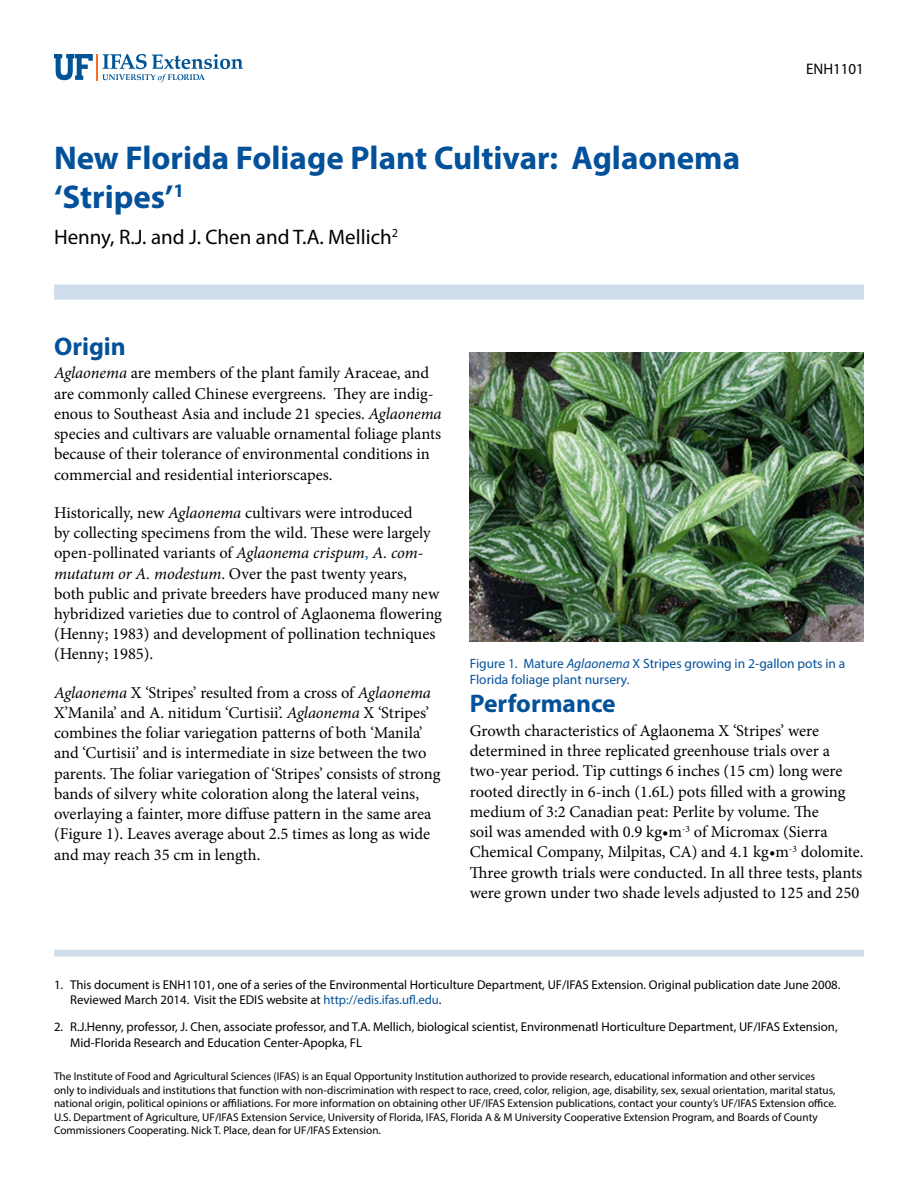
<style>
.page{position:relative;width:918px;height:1188px;background:#fff}
.page>*{position:absolute;margin:0;border:0;box-sizing:border-box;transform-origin:0 0}
.t1{font:700 33px/39.6px "Myriad Pro";color:#03519a}
.t2{font:700 25.5px "Myriad Pro";color:#03519a}
.t3{font:21px "Myriad Pro";color:#000}
.t4{font:16.5px/20.2px "Minion Pro";color:#000}
.t5{font:15.3px "Myriad Pro";color:#000}
.t6{font:13.5px/16.5px "Myriad Pro";color:#03519a}
.t7{font:12.75px/15.3px "Myriad Pro";color:#000}
.t8{font:11.25px/13.5px "Myriad Pro";color:#000}
.s1{font-style:italic}
.s2{color:#03519a}
</style>
<div class="page">
<svg style="left:54px;top:54px;width:189px;height:28px"></svg>
<div style="left:54px;top:285px;width:810px;height:15px;background:#d0ddea"></div>
<div style="left:54px;top:950px;width:810px;height:7px;background:#d0ddea"></div>
<img style="left:470px;top:352px;width:394px;height:289px">
<h1 class="t1" style="left:54px;top:137px;width:688px">New Florida Foliage Plant Cultivar: Aglaonema ‘Stripes’<sup>1</sup></h1>
<p class="t3" style="left:54px;top:224px;width:346px">Henny, R.J. and J. Chen and T.A. Mellich<sup>2</sup></p>
<p class="t5" style="left:806px;top:60px;width:59px">ENH1101</p>
<h2 class="t2" style="left:54px;top:330px;width:73px">Origin</h2>
<p class="t4" style="left:54px;top:363px;width:389px"><span class="s1">Aglaonema</span> are members of the plant family Araceae, and are commonly called Chinese evergreens. They are indig&shy;enous to Southeast Asia and include 21 species. <span class="s1">Aglaonema </span>species and cultivars are valuable ornamental foliage plants because of their tolerance of environmental conditions in commercial and residential interiorscapes.</p>
<p class="t4" style="left:54px;top:502px;width:390px">Historically, new <span class="s1">Aglaonema</span> cultivars were introduced<br>by collecting specimens from the wild. These were largely open-pollinated variants of <span class="s1">Aglaonema crispum</span><span class="s2">,</span> <span class="s1">A. com&shy;mutatum or A. modestum</span>. Over the past twenty years,<br>both public and private breeders have produced many new hybridized varieties due to control of Aglaonema flowering (Henny; 1983) and development of pollination techniques (Henny; 1985).</p>
<p class="t4" style="left:54px;top:682px;width:388px"><span class="s1">Aglaonema</span> X ‘Stripes’ resulted from a cross of <span class="s1">Aglaonema </span>X’Manila’ and A. nitidum ‘Curtisii’. <span class="s1">Aglaonema</span> X ‘Stripes’ combines the foliar variegation patterns of both ‘Manila’ and ‘Curtisii’ and is intermediate in size between the two parents. The foliar variegation of ‘Stripes’ consists of strong bands of silvery white coloration along the lateral veins, overlaying a fainter, more diffuse pattern in the same area (Figure 1). Leaves average about 2.5 times as long as wide and may reach 35 cm in length.</p>
<h2 class="t2" style="left:470px;top:687px;width:147px">Performance</h2>
<p class="t6" style="left:470px;top:655px;width:377px">Figure 1. Mature <span class="s1">Aglaonema</span> X Stripes growing in 2-gallon pots in a<br>Florida foliage plant nursery.</p>
<p class="t4" style="left:470px;top:721px;width:395px">Growth characteristics of Aglaonema X ‘Stripes’ were determined in three replicated greenhouse trials over a two-year period. Tip cuttings 6 inches (15 cm) long were rooted directly in 6-inch (1.6L) pots filled with a growing medium of 3:2 Canadian peat: Perlite by volume. The<br>soil was amended with 0.9 kg•m<sup>-3</sup> of Micromax (Sierra Chemical Company, Milpitas, CA) and 4.1 kg•m<sup>-3</sup> dolomite.<br>Three growth trials were conducted. In all three tests, plants were grown under two shade levels adjusted to 125 and 250</p>
<p class="t7" style="left:70px;top:977px;width:772px;text-indent:-16px">1. This document is ENH1101, one of a series of the Environmental Horticulture Department, UF/IFAS Extension. Original publication date June 2008.<br>Reviewed March 2014. Visit the EDIS website at <span class="s2">http://edis.ifas.ufl.edu</span>.</p>
<p class="t7" style="left:70px;top:1019px;width:769px;text-indent:-16px">2. R.J.Henny, professor, J. Chen, associate professor, and T.A. Mellich, biological scientist, Environmenatl Horticulture Department, UF/IFAS Extension,<br>Mid-Florida Research and Education Center-Apopka, FL</p>
<p class="t8" style="left:54px;top:1069px;width:784px">The Institute of Food and Agricultural Sciences (IFAS) is an Equal Opportunity Institution authorized to provide research, educational information and other services only to individuals and institutions that function with non-discrimination with respect to race, creed, color, religion, age, disability, sex, sexual orientation, marital status, national origin, political opinions or affiliations. For more information on obtaining other UF/IFAS Extension publications, contact your county’s UF/IFAS Extension office.<br>U.S. Department of Agriculture, UF/IFAS Extension Service, University of Florida, IFAS, Florida A &amp; M University Cooperative Extension Program, and Boards of County Commissioners Cooperating. Nick T. Place, dean for UF/IFAS Extension.</p>
</div>
